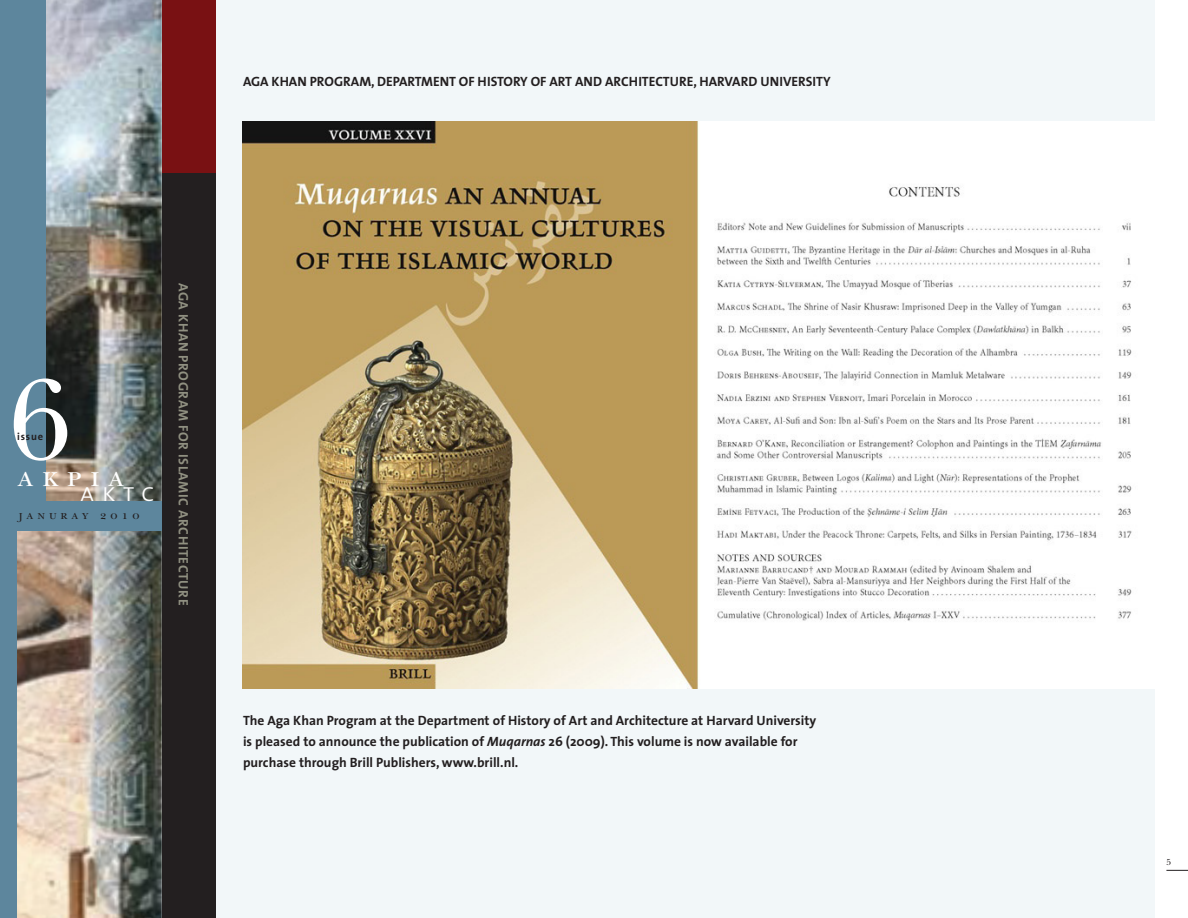
<style>
.page{position:relative;width:1188px;height:918px;background:#fff}
.page>*{position:absolute;margin:0;border:0;box-sizing:border-box;transform-origin:0 0}
.t1{font:120px "New Baskerville";color:#fff}
.t2{font:29.7px "New Baskerville SC";letter-spacing:.28em;color:#fff}
.t3{font:26.4px "The Sans Light Caps";color:#fff}
.t4{font:13.65px "The Sans Bold Caps";letter-spacing:.04em;color:#909081}
.t5{font:700 13.5px/21px "The Sans";color:#231f20}
.t6{font:13.5px "The Sans Bold Caps";color:#231f20}
.t7{font:12.75px "New Baskerville SC";letter-spacing:.3em;color:#231f20}
.t8{font:700 10.5px "The Sans";letter-spacing:.08em;color:#231f20}
.t9{font:9px "New Baskerville";color:#231f20}
.s1{font-style:italic}
</style>
<div class="page">
<div style="left:0;top:0;width:1155px;height:918px;background:#f2f7f9"></div>
<div style="left:0;top:0;width:216px;height:918px;background:#231f20"></div>
<div style="left:0;top:0;width:216px;height:173px;background:#791113"></div>
<img style="left:17px;top:0;width:145px;height:918px">
<svg style="left:1166px;top:870px;width:22px;height:1px"></svg>
<div style="left:0;top:0;width:46px;height:528px;background:#5d869d"></div>
<div style="left:0;top:390px;width:17px;height:528px;background:#5d869d"></div>
<div style="left:0;top:501px;width:162px;height:30px;background:#5d869d"></div>
<img style="left:242px;top:122px;width:913px;height:566px">
<p class="t6" style="left:243px;top:70px;width:589px">AGA KHAN PROGRAM, DEPARTMENT OF HISTORY OF ART AND ARCHITECTURE, HARVARD UNIVERSITY</p>
<h1 class="t1" style="left:8px;top:347px;width:64px">6</h1>
<p class="t8" style="left:17px;top:428px;width:28px">issue</p>
<h2 class="t2" style="left:17px;top:460px;width:109px">akpia</h2>
<h3 class="t3" style="left:80px;top:470px;width:76px">aktc</h3>
<p class="t7" style="left:18px;top:508px;width:123px">januray 2010</p>
<p class="t4" style="left:195px;top:283px;width:324px;rotate:90deg">AGA KHAN PROGRAM FOR ISLAMIC ARCHITECTURE</p>
<p class="t5" style="left:243px;top:710px;width:575px">The Aga Khan Program at the Department of History of Art and Architecture at Harvard University is pleased to announce the publication of <span class="s1">Muqarnas</span> 26 (2009). This volume is now available for purchase through Brill Publishers, www.brill.nl.</p>
<p class="t9" style="left:1166px;top:857px;width:6px">5</p>
</div>
